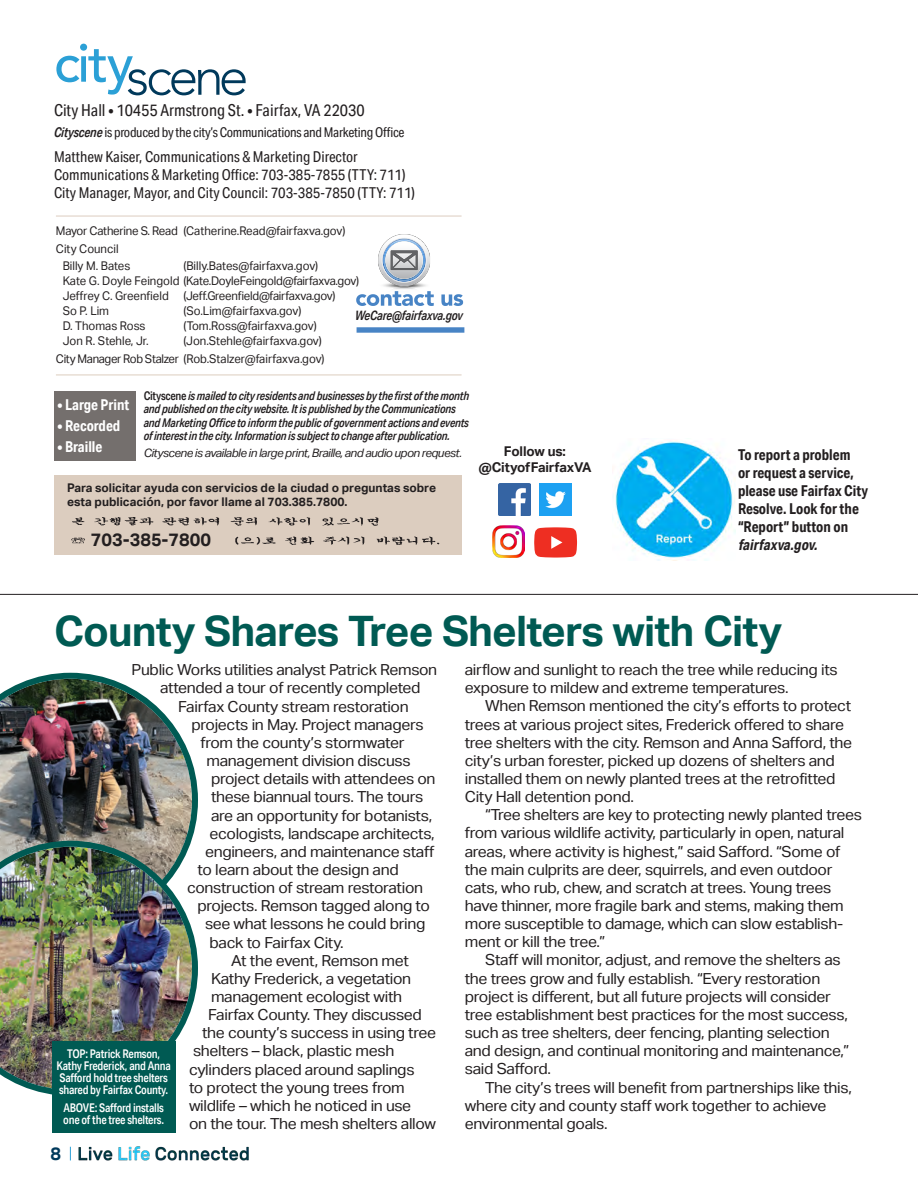
<style>
.page{position:relative;width:918px;height:1188px;background:#fff}
.page>*{position:absolute;margin:0;border:0;box-sizing:border-box;transform-origin:0 0}
.sustaining_member_name{font:700 42px "Aktiv Grotesk";letter-spacing:-.02em;color:#005a53}
.t1{font:700 18px "Aktiv Grotesk";color:#231f20}
.t2{font:700 18px "Aktiv Grotesk";color:#00395b}
.t3{font:16.5px "Aktiv Grotesk Cd";color:#231f20}
.sustaining_member_name-2{font:15.3px/18.1px "Aktiv Grotesk";letter-spacing:-.02em;color:#231f20}
.t4{font:15px/18px "Aktiv Grotesk Cd";color:#231f20}
.t5{font:700 15px/18px "Aktiv Grotesk Cd";color:#231f20}
.t6{font:700 15px "Aktiv Grotesk Cd";color:#fff}
.t7{font:13.5px "Aktiv Grotesk Cd";letter-spacing:-.02em;color:#231f20}
.t8{font:700 13.5px "Aktiv Grotesk";letter-spacing:-.01em;color:#231f20}
.t9{font:italic 500 12.9px "Aktiv Grotesk Cd";letter-spacing:-.02em;color:#231f20}
._2_Body_Text_10pt{font:italic 500 12px/13.5px "Aktiv Grotesk Cd";letter-spacing:-.02em;color:#231f20}
.t10{font:12px "Aktiv Grotesk";color:#231f20;scale:.95 1}
.t11{font:12px "Aktiv Grotesk";letter-spacing:-.02em;color:#231f20;scale:.95 1}
.sustaining_member_name-3{font:500 12px/12px "Aktiv Grotesk Cd";letter-spacing:-.02em;color:#fff;text-align:center}
.t12{font:700 12px/13.5px "Aktiv Grotesk";color:#231f20}
._2_Body_Text_10pt-2{font:italic 11.7px "Aktiv Grotesk";letter-spacing:-.04em;color:#231f20}
.s1{font-weight:500;font-style:italic}
.s2{font-style:normal}
.s3{font-style:italic}
</style>
<div class="page">
<img style="left:78px;top:1146px;width:171px;height:15px">
<svg style="left:70px;top:1147px;width:1px;height:13px"></svg>
<img style="left:0;top:673px;width:198px;height:168px">
<hr style="left:0;top:594px;width:918px;height:1px;background:#231f20">
<hr style="left:56px;top:216px;width:406px;height:1px;background:#dccdbf">
<svg style="left:356px;top:234px;width:107px;height:99px"></svg>
<div style="left:357px;top:327px;width:107px;height:6px;background:#4884c5"></div>
<div style="left:54px;top:391px;width:82px;height:70px;background:#746f6d"></div>
<hr style="left:56px;top:375px;width:406px;height:1px;background:#dccdbf">
<svg style="left:56px;top:44px;width:190px;height:51px"></svg>
<img style="left:613px;top:441px;width:123px;height:120px">
<div style="left:54px;top:476px;width:408px;height:79px;background:#dccdbf"></div>
<img style="left:71px;top:517px;width:369px;height:28px">
<div style="left:91px;top:531px;width:140px;height:15px;background:#dccdbf"></div>
<img style="left:498px;top:483px;width:32px;height:32px">
<img style="left:540px;top:483px;width:32px;height:32px">
<img style="left:493px;top:526px;width:32px;height:32px">
<svg style="left:534px;top:527px;width:43px;height:31px"></svg>
<img style="left:0;top:841px;width:198px;height:254px">
<div style="left:52px;top:1041px;width:124px;height:91px;background:#005a53"></div>
<p class="t3" style="left:54px;top:100px;width:312px">City Hall • 10455 Armstrong St. • Fairfax, VA 22030</p>
<p class="t7" style="left:54px;top:125px;width:352px"><span class="s1">Cityscene</span> is produced by the city’s Communications and Marketing Office</p>
<p class="t4" style="left:54px;top:148px;width:353px">Matthew Kaiser, Communications &amp; Marketing Director<br>Communications &amp; Marketing Office: 703-385-7855 (TTY: 711)</p>
<p class="t4" style="left:54px;top:184px;width:363px">City Manager, Mayor, and City Council: 703-385-7850 (TTY: 711)</p>
<p class="t10" style="left:56px;top:224px;width:306px">Mayor Catherine S. Read (Catherine.Read@fairfaxva.gov)</p>
<p class="t10" style="left:56px;top:242px;width:67px">City Council</p>
<p class="t10" style="left:63px;top:259px;width:73px">Billy M. Bates</p>
<p class="t10" style="left:183px;top:259px;width:143px">(Billy.Bates@fairfaxva.gov)</p>
<p class="t11" style="left:63px;top:274px;width:314px">Kate G. Doyle Feingold (Kate.DoyleFeingold@fairfaxva.gov)</p>
<p class="t11" style="left:63px;top:289px;width:289px">Jeffrey C. Greenfield (Jeff.Greenfield@fairfaxva.gov)</p>
<p class="t10" style="left:63px;top:304px;width:50px">So P. Lim</p>
<p class="t10" style="left:183px;top:304px;width:126px">(So.Lim@fairfaxva.gov)</p>
<p class="t10" style="left:63px;top:319px;width:89px">D. Thomas Ross</p>
<p class="t10" style="left:183px;top:319px;width:142px">(Tom.Ross@fairfaxva.gov)</p>
<p class="t10" style="left:63px;top:334px;width:92px">Jon R. Stehle, Jr.</p>
<p class="t10" style="left:183px;top:334px;width:147px">(Jon.Stehle@fairfaxva.gov)</p>
<p class="t11" style="left:56px;top:352px;width:284px">City Manager Rob Stalzer (Rob.Stalzer@fairfaxva.gov)</p>
<p class="t9" style="left:355px;top:308px;width:109px">WeCare@fairfaxva.gov</p>
<p class="t6" style="left:57px;top:396px;width:73px">• Large Print</p>
<p class="t6" style="left:57px;top:417px;width:64px">• Recorded</p>
<p class="t6" style="left:57px;top:438px;width:46px">• Braille</p>
<p class="_2_Body_Text_10pt" style="left:144px;top:389px;width:327px"><span class="s2">Cityscene</span> is mailed to city residents and businesses by the first of the month and published on the city website. It is published by the Communications and Marketing Office to inform the public of government actions and events of interest in the city. Information is subject to change after publication.</p>
<p class="_2_Body_Text_10pt-2" style="left:144px;top:446px;width:320px">Cityscene is available in large print, Braille, and audio upon request.</p>
<p class="t12" style="left:67px;top:481px;width:371px">Para solicitar ayuda con servicios de la ciudad o preguntas sobre esta publicación, por favor llame al 703.385.7800.</p>
<p class="t1" style="left:91px;top:529px;width:122px">703-385-7800</p>
<p class="t8" style="left:504px;top:444px;width:64px">Follow us:</p>
<p class="t8" style="left:478px;top:460px;width:115px">@CityofFairfaxVA</p>
<p class="t5" style="left:738px;top:445px;width:132px">To report a problem<br>or request a service, please use Fairfax City<br>Resolve. Look for the “Report” button on <span class="s3">fairfaxva.gov.</span></p>
<p class="sustaining_member_name" style="left:54px;top:607px;width:730px">County Shares Tree Shelters with City</p>
<p class="sustaining_member_name-2" style="left:132px;top:661px;width:307px">Public Works utilities analyst Patrick Remson</p>
<p class="sustaining_member_name-2" style="left:160px;top:679px;width:262px">attended a tour of recently completed</p>
<p class="sustaining_member_name-2" style="left:178px;top:697px;width:232px">Fairfax County stream restoration</p>
<p class="sustaining_member_name-2" style="left:192px;top:715px;width:234px">projects in May. Project managers</p>
<p class="sustaining_member_name-2" style="left:201px;top:734px;width:206px">from the county’s stormwater</p>
<p class="sustaining_member_name-2" style="left:207px;top:752px;width:206px">management division discuss</p>
<p class="sustaining_member_name-2" style="left:211px;top:770px;width:226px">project details with attendees on</p>
<p class="sustaining_member_name-2" style="left:211px;top:788px;width:214px">these biannual tours. The tours</p>
<p class="sustaining_member_name-2" style="left:211px;top:806px;width:223px">are an opportunity for botanists,</p>
<p class="sustaining_member_name-2" style="left:210px;top:824px;width:227px">ecologists, landscape architects,</p>
<p class="sustaining_member_name-2" style="left:205px;top:842px;width:231px">engineers, and maintenance staff</p>
<p class="sustaining_member_name-2" style="left:198px;top:861px;width:203px">to learn about the design and</p>
<p class="sustaining_member_name-2" style="left:187px;top:879px;width:238px">construction of stream restoration</p>
<p class="sustaining_member_name-2" style="left:198px;top:897px;width:234px">projects. Remson tagged along to</p>
<p class="sustaining_member_name-2" style="left:205px;top:915px;width:222px">see what lessons he could bring</p>
<p class="sustaining_member_name-2" style="left:210px;top:933px;width:136px">back to Fairfax City.</p>
<p class="sustaining_member_name-2" style="left:231px;top:951px;width:179px">At the event, Remson met</p>
<p class="sustaining_member_name-2" style="left:211px;top:969px;width:202px">Kathy Frederick, a vegetation</p>
<p class="sustaining_member_name-2" style="left:211px;top:988px;width:193px">management ecologist with</p>
<p class="sustaining_member_name-2" style="left:208px;top:1006px;width:215px">Fairfax County. They discussed</p>
<p class="sustaining_member_name-2" style="left:202px;top:1024px;width:236px">the county’s success in using tree</p>
<p class="sustaining_member_name-2" style="left:193px;top:1042px;width:203px">shelters – black, plastic mesh</p>
<p class="sustaining_member_name-2" style="left:189px;top:1060px;width:227px">cylinders placed around saplings</p>
<p class="sustaining_member_name-2" style="left:189px;top:1078px;width:217px">to protect the young trees from</p>
<p class="sustaining_member_name-2" style="left:189px;top:1096px;width:224px">wildlife – which he noticed in use</p>
<p class="sustaining_member_name-2" style="left:189px;top:1115px;width:248px">on the tour. The mesh shelters allow</p>
<p class="sustaining_member_name-3" style="left:56px;top:1048px;width:116px">TOP: Patrick Remson,<br>Kathy Frederick, and Anna<br>Safford hold tree shelters shared by Fairfax County.</p>
<p class="sustaining_member_name-3" style="left:63px;top:1101px;width:102px;text-align:left">ABOVE: Safford installs one of the tree shelters.</p>
<p class="t2" style="left:51px;top:1143px;width:12px">8</p>
<p class="sustaining_member_name-2" style="left:465px;top:661px;width:374px">airflow and sunlight to reach the tree while reducing its exposure to mildew and extreme temperatures.</p>
<p class="sustaining_member_name-2" style="left:465px;top:697px;width:389px;text-indent:20px">When Remson mentioned the city’s efforts to protect trees at various project sites, Frederick offered to share tree shelters with the city. Remson and Anna Safford, the city’s urban forester, picked up dozens of shelters and installed them on newly planted trees at the retrofitted City Hall detention pond.</p>
<p class="sustaining_member_name-2" style="left:465px;top:806px;width:399px;text-indent:20px">“Tree shelters are key to protecting newly planted trees from various wildlife activity, particularly in open, natural areas, where activity is highest,” said Safford. “Some of the main culprits are deer, squirrels, and even outdoor cats, who rub, chew, and scratch at trees. Young trees have thinner, more fragile bark and stems, making them more susceptible to damage, which can slow establish&shy;ment or kill the tree.”</p>
<p class="sustaining_member_name-2" style="left:465px;top:951px;width:386px;text-indent:20px">Staff will monitor, adjust, and remove the shelters as the trees grow and fully establish. “Every restoration project is different, but all future projects will consider tree establishment best practices for the most success, such as tree shelters, deer fencing, planting selection and design, and continual monitoring and maintenance,” said Safford.</p>
<p class="sustaining_member_name-2" style="left:465px;top:1078px;width:389px;text-indent:20px">The city’s trees will benefit from partnerships like this, where city and county staff work together to achieve environmental goals.</p>
</div>
